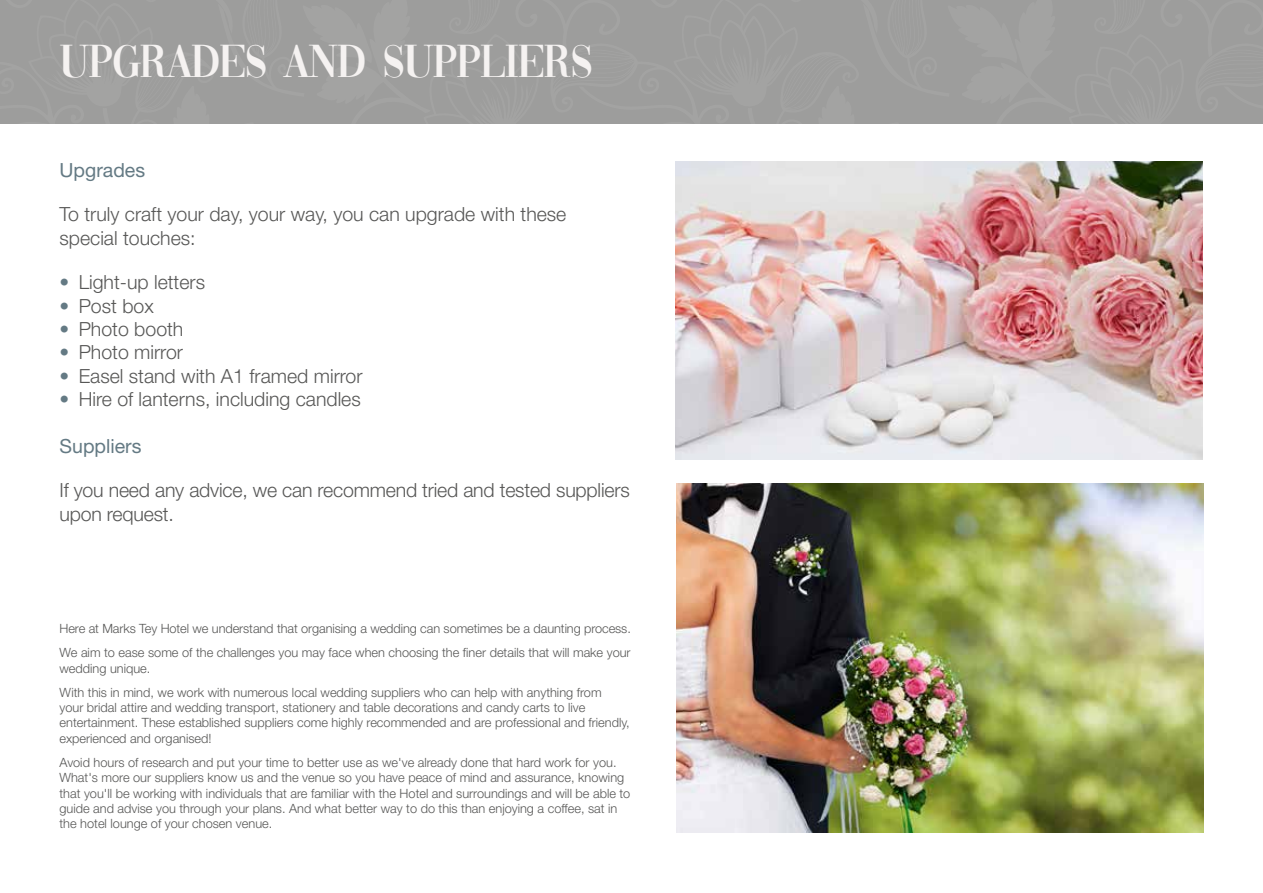
<style>
.page{position:relative;width:1263px;height:893px;background:#fff}
.page>*{position:absolute;margin:0;border:0;box-sizing:border-box;transform-origin:0 0}
.t1{font:48px "Vogue";letter-spacing:-.025em;color:#f5f2f1}
.t2{font:300 19.5px/23.4px "Helvetica Neue LT Std";color:#575756}
.t3{font:19.5px "Helvetica Neue";color:#647a84}
.t4{font:300 12.75px/15.3px "Helvetica Neue LT Std";color:#575756}
.s1{color:#647a84}
</style>
<div class="page">
<div style="left:0;top:0;width:1263px;height:123px;background:#9d9d9c"></div>
<img style="left:676px;top:484px;width:527px;height:348px">
<img style="left:675px;top:162px;width:527px;height:297px">
<h1 class="t1" style="left:60px;top:44px;width:535px">UPGRADES AND SUPPLIERS</h1>
<h2 class="t3" style="left:60px;top:158px;width:87px">Upgrades</h2>
<h2 class="t2" style="left:60px;top:202px;width:508px">To truly craft your day, your way, you can upgrade with these special touches:</h2>
<h2 class="t2" style="left:60px;top:270px;width:147px"><span class="s1">•</span> Light-up letters</h2>
<h2 class="t2" style="left:60px;top:294px;width:96px"><span class="s1">•</span> Post box</h2>
<h2 class="t2" style="left:60px;top:317px;width:125px"><span class="s1">•</span> Photo booth</h2>
<h2 class="t2" style="left:60px;top:340px;width:125px"><span class="s1">•</span> Photo mirror</h2>
<h2 class="t2" style="left:60px;top:364px;width:305px"><span class="s1">•</span> Easel stand with A1 framed mirror</h2>
<h2 class="t2" style="left:60px;top:387px;width:303px"><span class="s1">•</span> Hire of lanterns, including candles</h2>
<h2 class="t3" style="left:60px;top:434px;width:83px">Suppliers</h2>
<h2 class="t2" style="left:60px;top:478px;width:572px">If you need any advice, we can recommend tried and tested suppliers upon request.</h2>
<p class="t4" style="left:60px;top:616px;width:573px;line-height:24.3px">Here at Marks Tey Hotel we understand that organising a wedding can sometimes be a daunting process.<br>We aim to ease some of the challenges you may face when choosing the finer details that will make your</p>
<p class="t4" style="left:60px;top:656px;width:544px;line-height:24.3px">wedding unique.<br>With this in mind, we work with numerous local wedding suppliers who can help with anything from</p>
<p class="t4" style="left:60px;top:700px;width:572px">your bridal attire and wedding transport, stationery and table decorations and candy carts to live entertainment. These established suppliers come highly recommended and are professional and friendly, experienced and organised!</p>
<p class="t4" style="left:60px;top:755px;width:572px">Avoid hours of research and put your time to better use as we've already done that hard work for you.<br>What's more our suppliers know us and the venue so you have peace of mind and assurance, knowing that you'll be working with individuals that are familiar with the Hotel and surroundings and will be able to guide and advise you through your plans. And what better way to do this than enjoying a coffee, sat in the hotel lounge of your chosen venue.</p>
</div>
